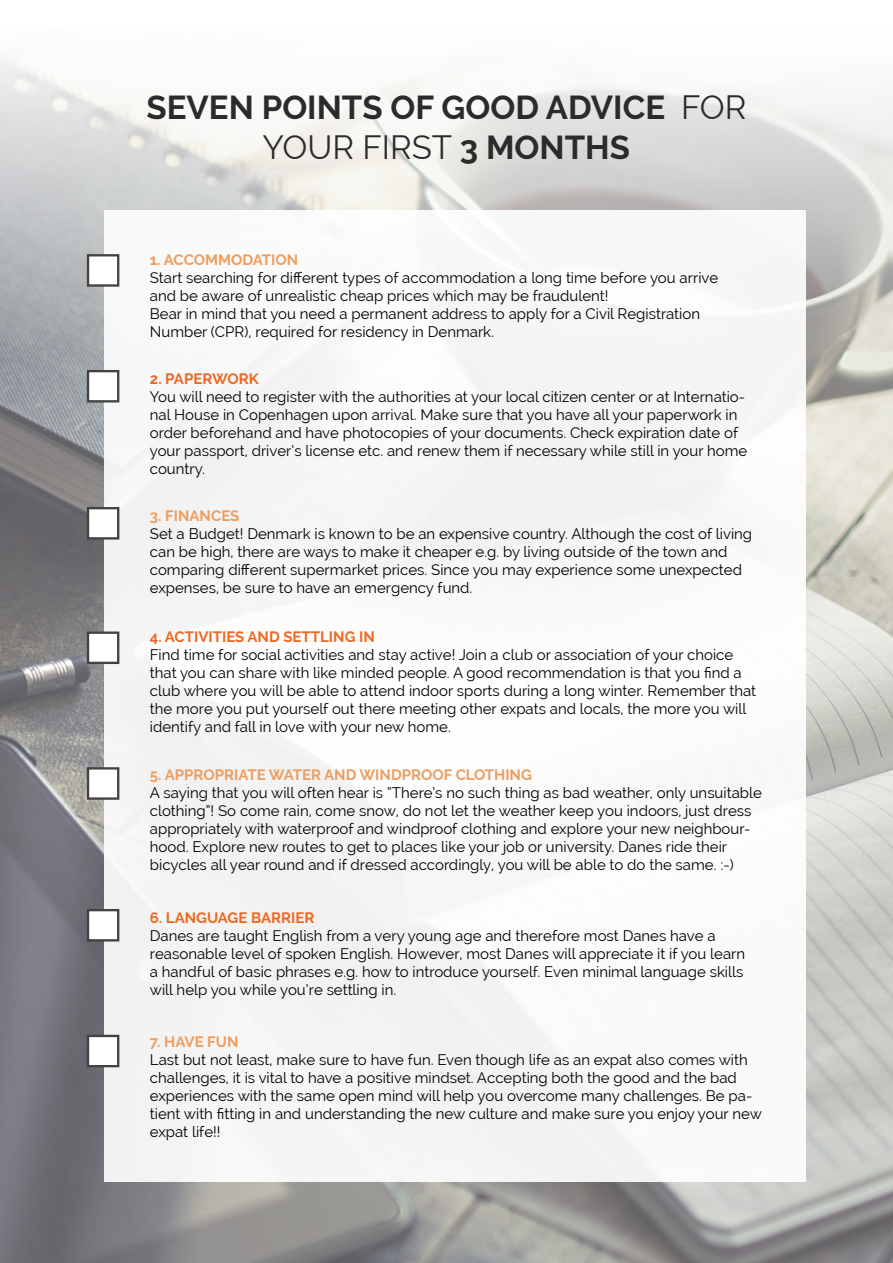
<style>
.page{position:relative;width:893px;height:1263px;background:#fff}
.page>*{position:absolute;margin:0;border:0;box-sizing:border-box;transform-origin:0 0}
.t1{font:700 33px/39.6px "Raleway";color:#2b2b2b;text-align:center}
.t2{font:15px/18px "Raleway";color:#000}
.t3{font:700 15px "Raleway";color:#ee9d5e}
.t4{font:700 15px "Raleway";color:#ed6923}
.s1{font-weight:400}
</style>
<div class="page">
<img style="left:0;top:57px;width:893px;height:1206px">
<div style="left:105px;top:210px;width:701px;height:972px;background:#f7f7f7"></div>
<div style="left:87px;top:254px;width:32px;height:33px;background:#fff;border:2px solid #424241"></div>
<div style="left:87px;top:370px;width:32px;height:32px;background:#fff;border:2px solid #424241"></div>
<div style="left:87px;top:507px;width:32px;height:32px;background:#fff;border:2px solid #424241"></div>
<div style="left:87px;top:631px;width:32px;height:33px;background:#fff;border:2px solid #424241"></div>
<div style="left:87px;top:767px;width:32px;height:33px;background:#fff;border:2px solid #424241"></div>
<div style="left:87px;top:909px;width:32px;height:32px;background:#fff;border:2px solid #424241"></div>
<div style="left:87px;top:1035px;width:32px;height:32px;background:#fff;border:2px solid #424241"></div>
<h1 class="t1" style="left:146px;top:88px;width:601px">SEVEN POINTS OF GOOD ADVICE <span class="s1">FOR<br>YOUR FIRST</span> 3 MONTHS</h1>
<p class="t3" style="left:150px;top:251px;width:150px">1. ACCOMMODATION</p>
<p class="t2" style="left:150px;top:269px;width:570px">Start searching for different types of accommodation a long time before you arrive and be aware of unrealistic cheap prices which may be fraudulent!<br>Bear in mind that you need a permanent address to apply for a Civil Registration Number (CPR), required for residency in Denmark.</p>
<p class="t4" style="left:150px;top:370px;width:111px">2. PAPERWORK</p>
<p class="t2" style="left:150px;top:388px;width:599px">You will need to register with the authorities at your local citizen center or at Internatio&shy;nal House in Copenhagen upon arrival. Make sure that you have all your paperwork in order beforehand and have photocopies of your documents. Check expiration date of your passport, driver’s license etc. and renew them if necessary while still in your home country.</p>
<p class="t3" style="left:150px;top:507px;width:91px">3. FINANCES</p>
<p class="t2" style="left:150px;top:525px;width:604px">Set a Budget! Denmark is known to be an expensive country. Although the cost of living can be high, there are ways to make it cheaper e.g. by living outside of the town and comparing different supermarket prices. Since you may experience some unexpected expenses, be sure to have an emergency fund.</p>
<p class="t4" style="left:150px;top:628px;width:226px">4. ACTIVITIES AND SETTLING IN</p>
<p class="t2" style="left:150px;top:645px;width:608px">Find time for social activities and stay active! Join a club or association of your choice that you can share with like minded people. A good recommendation is that you find a club where you will be able to attend indoor sports during a long winter. Remember that the more you put yourself out there meeting other expats and locals, the more you will identify and fall in love with your new home.</p>
<p class="t3" style="left:150px;top:766px;width:384px">5. APPROPRIATE WATER AND WINDPROOF CLOTHING</p>
<p class="t2" style="left:150px;top:783px;width:614px">A saying that you will often hear is “There’s no such thing as bad weather, only unsuitable clothing”! So come rain, come snow, do not let the weather keep you indoors, just dress appropriately with waterproof and windproof clothing and explore your new neighbour&shy;hood. Explore new routes to get to places like your job or university. Danes ride their bicycles all year round and if dressed accordingly, you will be able to do the same. :-)</p>
<p class="t4" style="left:150px;top:909px;width:166px">6. LANGUAGE BARRIER</p>
<p class="t2" style="left:150px;top:926px;width:597px">Danes are taught English from a very young age and therefore most Danes have a reasonable level of spoken English. However, most Danes will appreciate it if you learn a handful of basic phrases e.g. how to introduce yourself. Even minimal language skills will help you while you’re settling in.</p>
<p class="t3" style="left:150px;top:1033px;width:90px">7. HAVE FUN</p>
<p class="t2" style="left:150px;top:1050px;width:613px">Last but not least, make sure to have fun. Even though life as an expat also comes with challenges, it is vital to have a positive mindset. Accepting both the good and the bad experiences with the same open mind will help you overcome many challenges. Be pa&shy;tient with fitting in and understanding the new culture and make sure you enjoy your new expat life!!</p>
</div>
